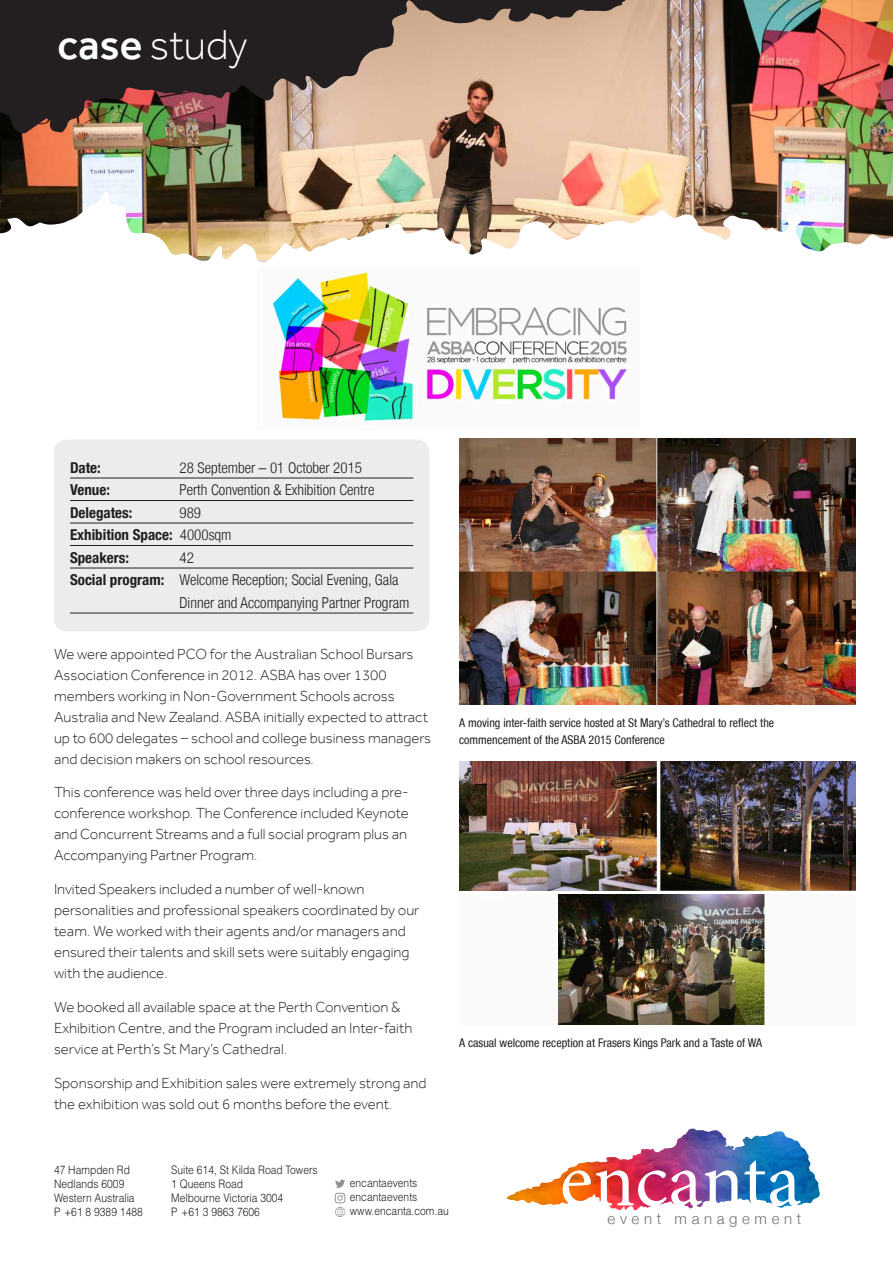
<style>
.page{position:relative;width:893px;height:1263px;background:#fff}
.page>*{position:absolute;margin:0;border:0;box-sizing:border-box;transform-origin:0 0}
.t1{font:300 43.05px "Effra";letter-spacing:-.005em;color:#fff}
.t2{font:300 15px/21px "Effra";color:#231f20}
.t3{font:300 condensed 15px "Helvetica Neue LT";color:#231f20}
.t4{font:700 condensed 15px/22.5px "Helvetica Neue LT";color:#231f20}
.t5{font:300 15px "Helvetica Neue";letter-spacing:.31em;color:#717275}
.t6{font:condensed 12px/16.5px "Helvetica Neue LT";color:#231f20}
.t7{font:300 11.7px/14.1px "Helvetica";color:#231f20;scale:.88 1}
.s1{font-weight:500}
.s2{font-weight:300}
.s3{font-weight:700}
</style>
<div class="page">
<img style="left:516px;top:1128px;width:178px;height:64px">
<img style="left:563px;top:1160px;width:238px;height:46px">
<img style="left:199px;top:0;width:694px;height:263px">
<img style="left:155px;top:235px;width:198px;height:25px">
<img style="left:0;top:0;width:748px;height:235px">
<div style="left:54px;top:440px;width:375px;height:191px;background:#ececee;border-radius:13px"></div>
<hr style="left:70px;top:478px;width:343px;height:1px;background:#231f20">
<hr style="left:70px;top:500px;width:343px;height:1px;background:#231f20">
<hr style="left:70px;top:523px;width:343px;height:1px;background:#231f20">
<hr style="left:70px;top:545px;width:343px;height:1px;background:#231f20">
<hr style="left:70px;top:568px;width:343px;height:1px;background:#231f20">
<hr style="left:70px;top:613px;width:343px;height:1px;background:#231f20">
<svg style="left:335px;top:1179px;width:10px;height:38px"></svg>
<img style="left:271px;top:269px;width:360px;height:154px">
<img style="left:459px;top:438px;width:397px;height:266px">
<img style="left:459px;top:761px;width:397px;height:130px">
<img style="left:556px;top:895px;width:212px;height:129px">
<h1 class="t1" style="left:58px;top:21px;width:191px"><span class="s1">case</span> study</h1>
<p class="t4" style="left:70px;top:456px;width:32px">Date:</p>
<p class="t3" style="left:180px;top:459px;width:184px">28 September – 01 October 2015</p>
<p class="t4" style="left:70px;top:478px;width:41px">Venue:</p>
<p class="t3" style="left:180px;top:481px;width:196px">Perth Convention &amp; Exhibition Centre</p>
<p class="t4" style="left:70px;top:501px;width:64px">Delegates:</p>
<p class="t4" style="left:70px;top:501px;width:163px;text-indent:110px"><span class="s2">989<br></span>Exhibition Space: <span class="s2">4000sqm<br></span>Speakers:</p>
<p class="t3" style="left:180px;top:549px;width:16px">42</p>
<p class="t3" style="left:70px;top:571px;width:330px"><span class="s3">Social program:</span> Welcome Reception; Social Evening, Gala</p>
<p class="t3" style="left:180px;top:594px;width:231px">Dinner and Accompanying Partner Program</p>
<p class="t2" style="left:54px;top:643px;width:379px">We were appointed PCO for the Australian School Bursars Association Conference in 2012. ASBA has over 1300 members working in Non-Government Schools across Australia and New Zealand. ASBA initially expected to attract up to 600 delegates – school and college business managers and decision makers on school resources.</p>
<p class="t2" style="left:54px;top:782px;width:356px;text-align:justify">This conference was held over three days including a pre&shy;conference workshop. The Conference included Keynote and Concurrent Streams and a full social program plus an Accompanying Partner Program.</p>
<p class="t2" style="left:54px;top:879px;width:367px">Invited Speakers included a number of well-known personalities and professional speakers coordinated by our team. We worked with their agents and/or managers and ensured their talents and skill sets were suitably engaging with the audience.</p>
<p class="t2" style="left:54px;top:996px;width:360px">We booked all available space at the Perth Convention &amp;<br>Exhibition Centre, and the Program included an Inter-faith service at Perth’s St Mary’s Cathedral.</p>
<p class="t2" style="left:54px;top:1072px;width:374px">Sponsorship and Exhibition sales were extremely strong and the exhibition was sold out 6 months before the event.</p>
<p class="t6" style="left:459px;top:715px;width:317px">A moving inter-faith service hosted at St Mary’s Cathedral to reflect the commencement of the ASBA 2015 Conference</p>
<p class="t6" style="left:459px;top:1034px;width:304px">A casual welcome reception at Frasers Kings Park and a Taste of WA</p>
<p class="t7" style="left:54px;top:1162px;width:102px">47 Hampden Rd<br>Nedlands 6009<br>Western Australia<br>P +61 8 9389 1488</p>
<p class="t7" style="left:171px;top:1162px;width:168px">Suite 614, St Kilda Road Towers<br>1 Queens Road<br>Melbourne Victoria 3004<br>P +61 3 9863 7606</p>
<p class="t7" style="left:350px;top:1175px;width:114px">encantaevents encantaevents www.encanta.com.au</p>
<p class="t5" style="left:608px;top:1206px;width:195px">event management</p>
</div>
